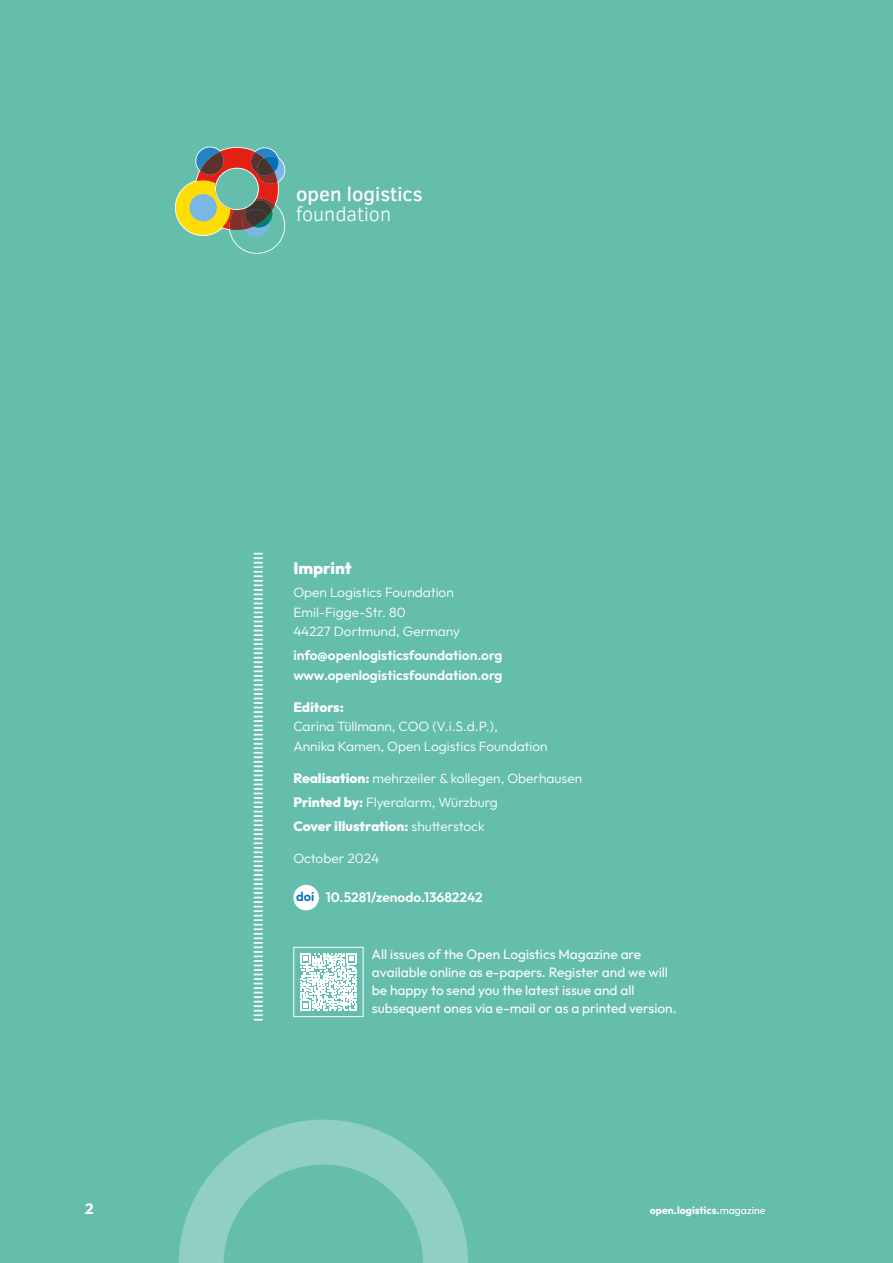
<style>
.page{position:relative;width:893px;height:1263px;background:#65beac}
.page>*{position:absolute;margin:0;border:0;box-sizing:border-box;transform-origin:0 0}
.t1{font:500 19.95px "Clear Sans";color:#fff}
.t2{font:300 19.95px "Clear Sans";color:#fff}
.t3{font:800 16.5px "Outfit";color:#fff}
.t4{font:700 15px "Outfit";color:#fff}
.t5{font:300 13.5px/19.5px "Outfit";color:#fff}
.t6{font:13.5px/18px "Outfit";color:#fff}
.t7{font:600 13.5px/19.5px "Outfit";color:#fff}
.t8{font:800 13.5px "Outfit";color:#fff}
.t9{font:700 10.5px "Outfit";color:#fff}
.s1{font-weight:800}
.s2{font-size:12.75px;color:#0071b9}
.s3{font-weight:400}
</style>
<div class="page">
<svg style="left:174px;top:146px;width:112px;height:108px"></svg>
<svg style="left:179px;top:1119px;width:289px;height:144px"></svg>
<svg style="left:254px;top:553px;width:9px;height:467px"></svg>
<div style="left:293px;top:885px;width:26px;height:25px;background:#fff;border-radius:50%"></div>
<svg style="left:300px;top:953px;width:57px;height:57px"></svg>
<div style="left:293px;top:947px;width:70px;height:70px;border:1px solid #fff"></div>
<h1 class="t1" style="left:296px;top:180px;width:128px">open logistics</h1>
<h1 class="t2" style="left:296px;top:201px;width:97px">foundation</h1>
<p class="t3" style="left:293px;top:557px;width:60px">Imprint</p>
<p class="t5" style="left:293px;top:583px;width:168px">Open Logistics Foundation<br>Emil-Figge-Str. 80<br>44227 Dortmund, Germany</p>
<p class="t7" style="left:293px;top:645px;width:211px">info@openlogisticsfoundation.org www.openlogisticsfoundation.org</p>
<p class="t8" style="left:293px;top:698px;width:52px">Editors:</p>
<p class="t5" style="left:293px;top:717px;width:256px">Carina Tüllmann, COO (V.i.S.d.P.),<br>Annika Kamen, Open Logistics Foundation</p>
<p class="t5" style="left:293px;top:766px;width:290px;line-height:23.7px"><span class="s1">Realisation:</span> mehrzeiler &amp; kollegen, Oberhausen<br><span class="s1">Printed by:</span> Flyeralarm, Würzburg<br><span class="s1">Cover illustration:</span> shutterstock</p>
<p class="t5" style="left:293px;top:848px;width:87px">October 2024</p>
<p class="t7" style="left:296px;top:887px;width:188px"><span class="s2">doi</span> 10.5281/zenodo.13682242</p>
<p class="t6" style="left:372px;top:945px;width:307px">All issues of the Open Logistics Magazine are available online as e-papers. Register and we will be happy to send you the latest issue and all subsequent ones via e-mail or as a printed version.</p>
<p class="t4" style="left:85px;top:1199px;width:10px">2</p>
<p class="t9" style="left:650px;top:1204px;width:117px">open.logistics.<span class="s3">magazine</span></p>
</div>
